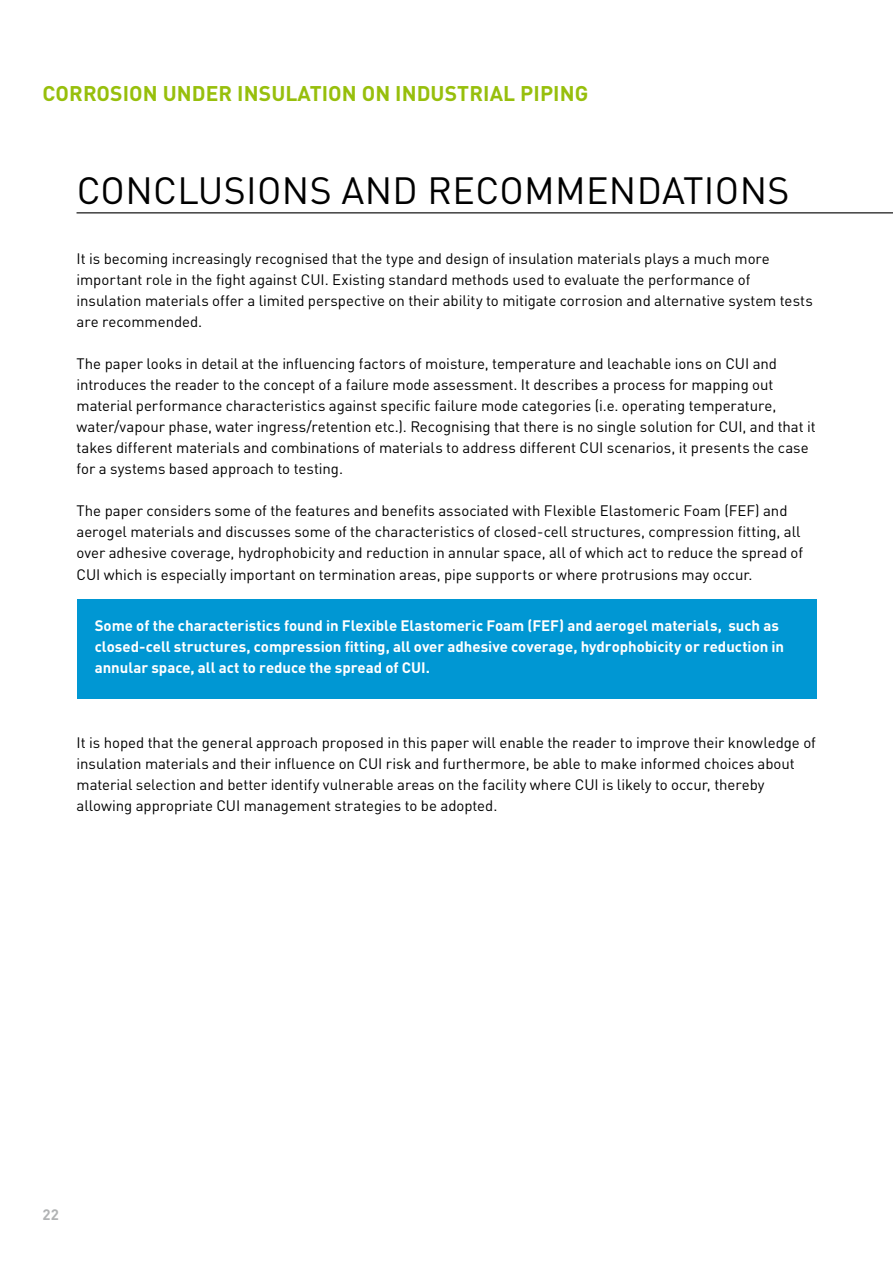
<style>
.page{position:relative;width:893px;height:1263px;background:#fff}
.page>*{position:absolute;margin:0;border:0;box-sizing:border-box;transform-origin:0 0}
.t1{font:37.5px "DIN Pro";letter-spacing:.01em;color:#000}
.t2{font:700 21px "DIN Pro";letter-spacing:.005em;color:#97bf0c}
.t3{font:15px/21px "DIN Pro";letter-spacing:-.005em;color:#000}
.t4{font:700 15px/21px "DIN Pro";color:#fff}
.t5{font:700 15px "DIN Pro";color:#b1b3b4}
</style>
<div class="page">
<hr style="left:77px;top:212px;width:816px;height:1px;background:#000">
<div style="left:77px;top:600px;width:739px;height:99px;background:#0097d3"></div>
<h2 class="t2" style="left:43px;top:76px;width:547px">CORROSION UNDER INSULATION ON INDUSTRIAL PIPING</h2>
<h1 class="t1" style="left:77px;top:161px;width:714px">CONCLUSIONS AND RECOMMENDATIONS</h1>
<p class="t3" style="left:77px;top:247px;width:738px">It is becoming increasingly recognised that the type and design of insulation materials plays a much more important role in the fight against CUI. Existing standard methods used to evaluate the performance of insulation materials offer a limited perspective on their ability to mitigate corrosion and alternative system tests are recommended.</p>
<p class="t3" style="left:77px;top:352px;width:741px">The paper looks in detail at the influencing factors of moisture, temperature and leachable ions on CUI and introduces the reader to the concept of a failure mode assessment. It describes a process for mapping out material performance characteristics against specific failure mode categories (i.e. operating temperature, water/vapour phase, water ingress/retention etc.). Recognising that there is no single solution for CUI, and that it takes different materials and combinations of materials to address different CUI scenarios, it presents the case for a systems based approach to testing.</p>
<p class="t3" style="left:77px;top:499px;width:728px">The paper considers some of the features and benefits associated with Flexible Elastomeric Foam (FEF) and aerogel materials and discusses some of the characteristics of closed-cell structures, compression fitting, all over adhesive coverage, hydrophobicity and reduction in annular space, all of which act to reduce the spread of CUI which is especially important on termination areas, pipe supports or where protrusions may occur.</p>
<p class="t4" style="left:95px;top:614px;width:691px">Some of the characteristics found in Flexible Elastomeric Foam (FEF) and aerogel materials, such as closed-cell structures, compression fitting, all over adhesive coverage, hydrophobicity or reduction in annular space, all act to reduce the spread of CUI.</p>
<p class="t3" style="left:77px;top:730px;width:741px">It is hoped that the general approach proposed in this paper will enable the reader to improve their knowledge of insulation materials and their influence on CUI risk and furthermore, be able to make informed choices about material selection and better identify vulnerable areas on the facility where CUI is likely to occur, thereby allowing appropriate CUI management strategies to be adopted.</p>
<p class="t5" style="left:43px;top:1202px;width:18px">22</p>
</div>
